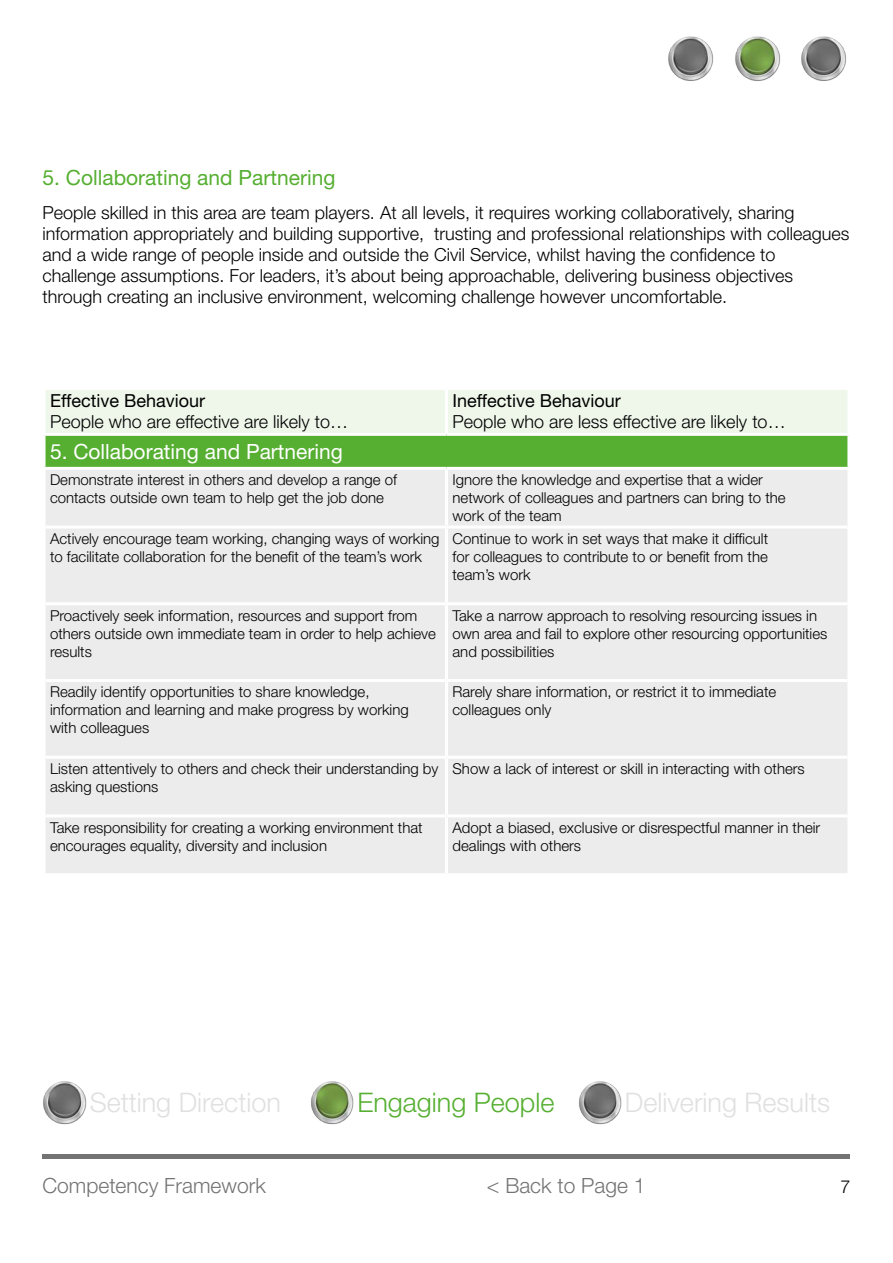
<style>
.page{position:relative;width:893px;height:1263px;background:#fff}
.page>*{position:absolute;margin:0;border:0;box-sizing:border-box;transform-origin:0 0}
.t1{font:300 27px "Helvetica Neue LT Std";color:#e0e0e0}
.t2{font:300 27px "Helvetica Neue LT Std";color:#56af31}
.t3{font:300 21px "Helvetica Neue LT Std";color:#747373}
.Sub_Heading{font:21px "Helvetica Neue LT Std";color:#56af31}
.SubHead_in_Table{font:21px "Helvetica Neue LT Std";color:#fff}
.t4{font:300 18px/21px "Helvetica Neue LT Std";color:#000}
.t5{font:300 15px/18px "Helvetica Neue LT Std";color:#000}
.s1{font-weight:400}
</style>
<div class="page">
<img style="left:43px;top:1081px;width:44px;height:44px">
<img style="left:311px;top:1081px;width:43px;height:44px">
<img style="left:579px;top:1081px;width:43px;height:44px">
<img style="left:668px;top:36px;width:46px;height:45px">
<img style="left:735px;top:36px;width:46px;height:45px">
<img style="left:801px;top:36px;width:46px;height:45px">
<div style="left:43px;top:1154px;width:807px;height:5px;background:#747373"></div>
<div style="left:46px;top:390px;width:801px;height:43px;background:#eef7ea"></div>
<div style="left:44px;top:434px;width:805px;height:34px;background:#56af31"></div>
<div style="left:46px;top:470px;width:801px;height:403px;background:#ececec"></div>
<hr style="left:43px;top:467px;width:403px;height:3px;background:#fff">
<hr style="left:46px;top:526px;width:400px;height:3px;background:#fff">
<hr style="left:46px;top:602px;width:400px;height:3px;background:#fff">
<hr style="left:46px;top:756px;width:400px;height:3px;background:#fff">
<hr style="left:46px;top:679px;width:400px;height:3px;background:#fff">
<hr style="left:46px;top:814px;width:400px;height:3px;background:#fff">
<hr style="left:445px;top:682px;width:3px;height:74px;background:#fff">
<hr style="left:445px;top:817px;width:3px;height:56px;background:#fff">
<hr style="left:445px;top:605px;width:3px;height:74px;background:#fff">
<hr style="left:445px;top:759px;width:3px;height:55px;background:#fff">
<hr style="left:446px;top:679px;width:401px;height:3px;background:#fff">
<hr style="left:446px;top:814px;width:401px;height:3px;background:#fff">
<hr style="left:43px;top:436px;width:3px;height:31px;background:#fff">
<hr style="left:847px;top:436px;width:3px;height:31px;background:#fff">
<hr style="left:445px;top:529px;width:3px;height:73px;background:#fff">
<hr style="left:446px;top:602px;width:401px;height:3px;background:#fff">
<hr style="left:446px;top:756px;width:401px;height:3px;background:#fff">
<hr style="left:43px;top:433px;width:403px;height:3px;background:#fff">
<hr style="left:446px;top:467px;width:404px;height:3px;background:#fff">
<hr style="left:445px;top:470px;width:3px;height:56px;background:#fff">
<hr style="left:446px;top:526px;width:401px;height:3px;background:#fff">
<hr style="left:445px;top:390px;width:3px;height:43px;background:#fff">
<hr style="left:446px;top:433px;width:404px;height:3px;background:#fff">
<p class="Sub_Heading" style="left:43px;top:165px;width:294px">5. Collaborating and Partnering</p>
<p class="t4" style="left:43px;top:202px;width:808px">People skilled in this area are team players. At all levels, it requires working collaboratively, sharing information appropriately and building supportive, trusting and professional relationships with colleagues and a wide range of people inside and outside the Civil Service, whilst having the confidence to challenge assumptions. For leaders, it’s about being approachable, delivering business objectives through creating an inclusive environment, welcoming challenge however uncomfortable.</p>
<p class="t4" style="left:50px;top:390px;width:300px"><span class="s1">Effective Behaviour<br></span>People who are effective are likely to…</p>
<p class="t4" style="left:452px;top:390px;width:335px"><span class="s1">Ineffective Behaviour<br></span>People who are less effective are likely to…</p>
<p class="SubHead_in_Table" style="left:50px;top:439px;width:294px">5. Collaborating and Partnering</p>
<p class="t5" style="left:50px;top:470px;width:349px">Demonstrate interest in others and develop a range of contacts outside own team to help get the job done</p>
<p class="t5" style="left:452px;top:470px;width:335px">Ignore the knowledge and expertise that a wider network of colleagues and partners can bring to the work of the team</p>
<p class="t5" style="left:50px;top:529px;width:391px">Actively encourage team working, changing ways of working to facilitate collaboration for the benefit of the team’s work</p>
<p class="t5" style="left:452px;top:529px;width:317px;text-align:justify">Continue to work in set ways that make it difficult for colleagues to contribute to or benefit from the team’s work</p>
<p class="t5" style="left:50px;top:606px;width:387px">Proactively seek information, resources and support from others outside own immediate team in order to help achieve results</p>
<p class="t5" style="left:452px;top:606px;width:376px">Take a narrow approach to resolving resourcing issues in own area and fail to explore other resourcing opportunities and possibilities</p>
<p class="t5" style="left:50px;top:682px;width:360px">Readily identify opportunities to share knowledge, information and learning and make progress by working with colleagues</p>
<p class="t5" style="left:452px;top:682px;width:325px">Rarely share information, or restrict it to immediate colleagues only</p>
<p class="t5" style="left:50px;top:759px;width:390px">Listen attentively to others and check their understanding by asking questions</p>
<p class="t5" style="left:452px;top:759px;width:354px">Show a lack of interest or skill in interacting with others</p>
<p class="t5" style="left:50px;top:818px;width:374px">Take responsibility for creating a working environment that encourages equality, diversity and inclusion</p>
<p class="t5" style="left:452px;top:818px;width:369px">Adopt a biased, exclusive or disrespectful manner in their dealings with others</p>
<h1 class="t1" style="left:90px;top:1086px;width:193px">Setting Direction</h1>
<h1 class="t2" style="left:357px;top:1086px;width:199px">Engaging People</h1>
<h1 class="t1" style="left:625px;top:1086px;width:207px">Delivering Results</h1>
<h2 class="t3" style="left:43px;top:1172px;width:225px">Competency Framework</h2>
<p class="t4" style="left:840px;top:1176px;width:12px">7</p>
<h2 class="t3" style="left:487px;top:1172px;width:160px">&lt; Back to Page 1</h2>
</div>
